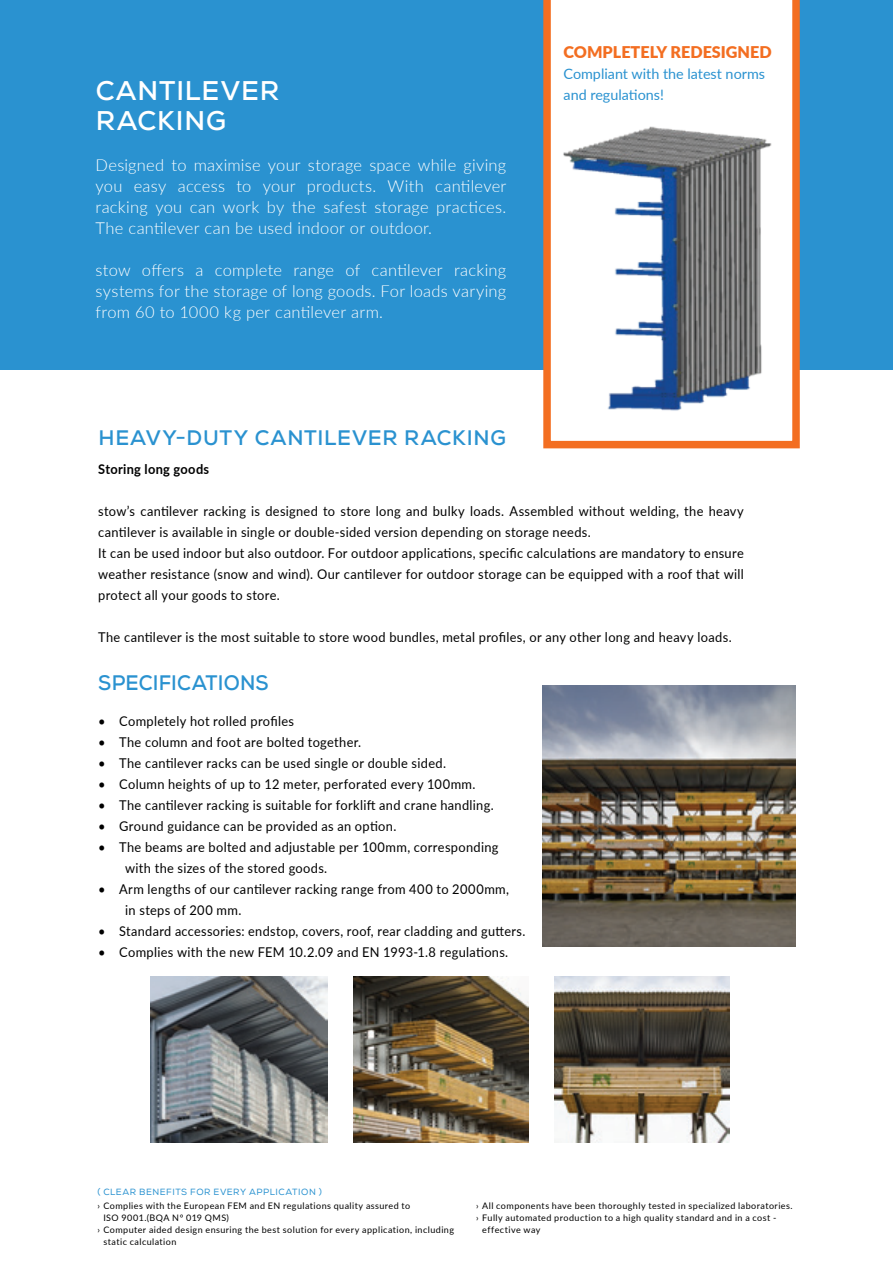
<style>
.page{position:relative;width:893px;height:1263px;background:#fff}
.page>*{position:absolute;margin:0;border:0;box-sizing:border-box;transform-origin:0 0}
.t1{font:700 27px/30px "Nexa";letter-spacing:.03em;color:#fff}
.t2{font:700 21px "Nexa";letter-spacing:.03em;color:#2a92d0}
.t3{font:700 21px "Nexa";letter-spacing:.005em;color:#2a92d0;scale:.95 1}
.t4{font:300 16.5px/21px "Lato";letter-spacing:.015em;color:#fff;text-align:justify}
.t5{font:900 16.2px "Lato";color:#f36e21}
.t6{font:14.4px/21.6px "Lato";color:#2a92d0}
.t7{font:13.5px/21px "Lato";letter-spacing:.025em;color:#000;scale:.95 1}
.t8{font:13.5px "Lato";letter-spacing:.025em;color:#000;scale:.94 1}
.t9{font:700 13.5px "Lato";letter-spacing:.025em;color:#000;scale:.95 1}
.t10{font:9px "Lato";letter-spacing:.05em;color:#000}
.t11{font:9px "Nexa";letter-spacing:.06em;color:#2a92d0}
</style>
<div class="page">
<img style="left:542px;top:686px;width:253px;height:261px">
<img style="left:151px;top:976px;width:176px;height:166px">
<img style="left:353px;top:976px;width:175px;height:166px">
<img style="left:554px;top:976px;width:175px;height:166px">
<div style="left:0;top:0;width:893px;height:370px;background:#2a92d0"></div>
<svg style="left:543px;top:0;width:257px;height:448px;background:#fceadf"></svg>
<img style="left:543px;top:117px;width:238px;height:299px">
<h1 class="t1" style="left:96px;top:76px;width:185px">CANTILEVER<br>RACKING</h1>
<p class="t4" style="left:96px;top:154px;width:412px">Designed to maximise your storage space while giving you easy access to your products. With cantilever racking you can work by the safest storage practices.<br>The cantilever can be used indoor or outdoor.</p>
<p class="t4" style="left:96px;top:259px;width:412px">stow offers a complete range of cantilever racking systems for the storage of long goods. For loads varying from 60 to 1000 kg per cantilever arm.</p>
<h2 class="t2" style="left:99px;top:424px;width:409px">HEAVY-DUTY CANTILEVER RACKING</h2>
<p class="t5" style="left:564px;top:40px;width:210px">COMPLETELY REDESIGNED</p>
<p class="t6" style="left:564px;top:62px;width:203px">Compliant with the latest norms and regulations!</p>
<p class="t9" style="left:98px;top:459px;width:118px">Storing long goods</p>
<p class="t7" style="left:98px;top:500px;width:681px">stow’s cantilever racking is designed to store long and bulky loads. Assembled without welding, the heavy cantilever is available in single or double-sided version depending on storage needs.<br>It can be used indoor but also outdoor. For outdoor applications, specific calculations are mandatory to ensure weather resistance (snow and wind). Our cantilever for outdoor storage can be equipped with a roof that will protect all your goods to store.</p>
<p class="t7" style="left:98px;top:626px;width:668px">The cantilever is the most suitable to store wood bundles, metal profiles, or any other long and heavy loads.</p>
<h2 class="t3" style="left:98px;top:669px;width:181px">SPECIFICATIONS</h2>
<p class="t7" style="left:98px;top:710px;width:208px">• Completely hot rolled profiles</p>
<p class="t7" style="left:98px;top:731px;width:278px">• The column and foot are bolted together.</p>
<p class="t7" style="left:98px;top:752px;width:368px">• The cantilever racks can be used single or double sided.</p>
<p class="t7" style="left:98px;top:773px;width:399px">• Column heights of up to 12 meter, perforated every 100mm.</p>
<p class="t7" style="left:98px;top:794px;width:418px">• The cantilever racking is suitable for forklift and crane handling.</p>
<p class="t7" style="left:98px;top:815px;width:315px">• Ground guidance can be provided as an option.</p>
<p class="t7" style="left:125px;top:836px;width:395px;text-indent:-27px">• The beams are bolted and adjustable per 100mm, corresponding with the sizes of the stored goods.</p>
<p class="t7" style="left:125px;top:878px;width:406px;text-indent:-27px">• Arm lengths of our cantilever racking range from 400 to 2000mm, in steps of 200 mm.</p>
<p class="t8" style="left:98px;top:921px;width:456px">• Standard accessories: endstop, covers, roof, rear cladding and gutters.</p>
<p class="t7" style="left:98px;top:941px;width:433px">• Complies with the new FEM 10.2.09 and EN 1993-1.8 regulations.</p>
<p class="t11" style="left:97px;top:1186px;width:226px">( CLEAR BENEFITS FOR EVERY APPLICATION )</p>
<p class="t10" style="left:97px;top:1199px;width:314px">› Complies with the European FEM and EN regulations quality assured to</p>
<p class="t10" style="left:103px;top:1211px;width:127px">ISO 9001.(BQA N° 019 QMS)</p>
<p class="t10" style="left:97px;top:1223px;width:358px">› Computer aided design ensuring the best solution for every application, including</p>
<p class="t10" style="left:103px;top:1235px;width:75px">static calculation</p>
<p class="t10" style="left:476px;top:1199px;width:318px">› All components have been thoroughly tested in specialized laboratories.</p>
<p class="t10" style="left:476px;top:1211px;width:302px">› Fully automated production to a high quality standard and in a cost -</p>
<p class="t10" style="left:482px;top:1223px;width:60px">effective way</p>
</div>
